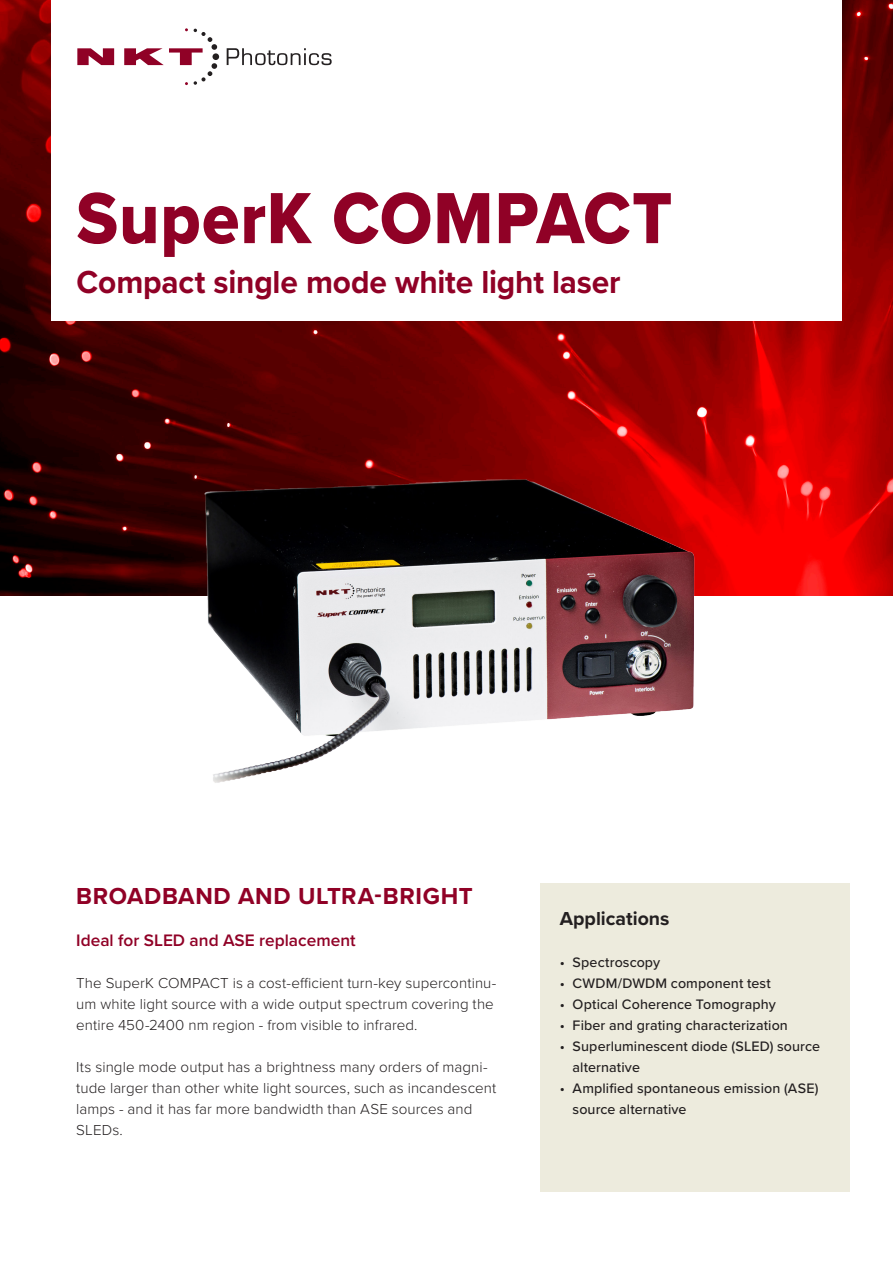
<style>
.page{position:relative;width:893px;height:1263px;background:#fff}
.page>*{position:absolute;margin:0;border:0;box-sizing:border-box;transform-origin:0 0}
.t1{font:75px "Proxima Nova Extrabld";letter-spacing:.015em;color:#900126;scale:.91 1}
.t2{font:700 33px "Proxima Nova";letter-spacing:-.005em;color:#900126;scale:.96 1}
.t3{font:700 24px "Proxima Nova";letter-spacing:.025em;color:#900126}
.t4{font:700 19.5px "Proxima Nova";color:#231f20}
.t5{font:600 17.25px "Proxima Nova";color:#900126}
.t6{font:300 15px/21px "Proxima Nova";letter-spacing:.005em;color:#231f20}
.t7{font:500 14.25px/21px "Proxima Nova";letter-spacing:.01em;color:#231f20}
</style>
<div class="page">
<div style="left:541px;top:883px;width:309px;height:308px;background:#edebdd"></div>
<img style="left:0;top:0;width:893px;height:426px">
<div style="left:51px;top:0;width:791px;height:320px;background:#fff"></div>
<svg style="left:227px;top:48px;width:105px;height:17px"></svg>
<svg style="left:77px;top:28px;width:142px;height:57px"></svg>
<img style="left:0;top:426px;width:893px;height:357px">
<p class="t1" style="left:77px;top:162px;width:656px">SuperK COMPACT</p>
<p class="t2" style="left:77px;top:257px;width:568px">Compact single mode white light laser</p>
<p class="t3" style="left:76px;top:878px;width:398px">BROADBAND AND ULTRA-BRIGHT</p>
<p class="t5" style="left:76px;top:927px;width:281px">Ideal for SLED and ASE replacement</p>
<p class="t6" style="left:76px;top:971px;width:422px">The SuperK COMPACT is a cost-efficient turn-key supercontinu&shy;um white light source with a wide output spectrum covering the entire 450-2400 nm region - from visible to infrared.</p>
<p class="t6" style="left:76px;top:1055px;width:421px">Its single mode output has a brightness many orders of magni&shy;tude larger than other white light sources, such as incandescent lamps - and it has far more bandwidth than ASE sources and SLEDs.</p>
<p class="t4" style="left:560px;top:903px;width:111px">Applications</p>
<p class="t7" style="left:560px;top:951px;width:102px">• Spectroscopy</p>
<p class="t7" style="left:560px;top:972px;width:212px">• CWDM/DWDM component test</p>
<p class="t7" style="left:560px;top:993px;width:218px">• Optical Coherence Tomography</p>
<p class="t7" style="left:560px;top:1014px;width:229px">• Fiber and grating characterization</p>
<p class="t7" style="left:573px;top:1035px;width:249px;text-indent:-13px">• Superluminescent diode (SLED) source alternative</p>
<p class="t7" style="left:573px;top:1077px;width:247px;text-indent:-13px">• Amplified spontaneous emission (ASE) source alternative</p>
</div>
